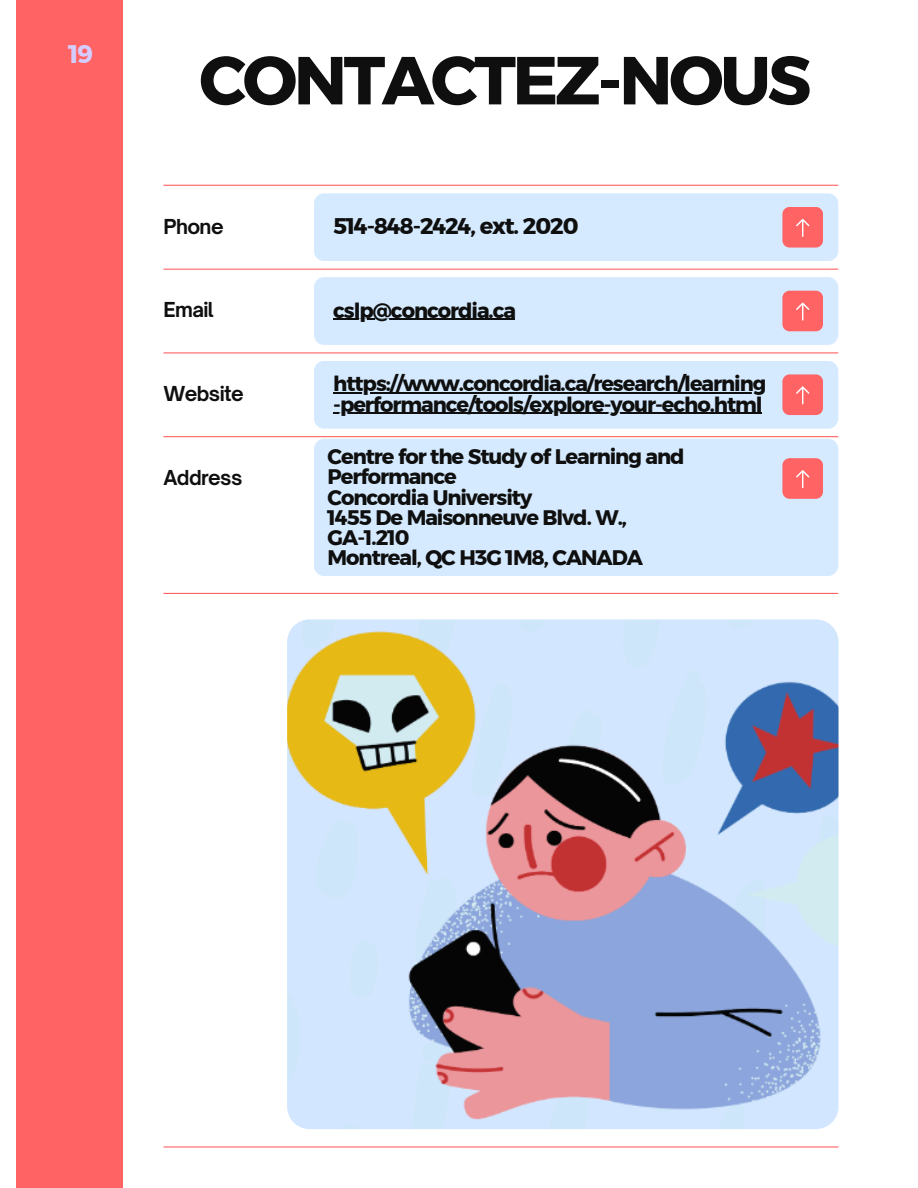
<style>
.page{position:relative;width:918px;height:1188px;background:#fff}
.page>*{position:absolute;margin:0;border:0;box-sizing:border-box;transform-origin:0 0}
.t1{font:67.8px "Kief Montaser Bold";letter-spacing:-.05em;color:#0e0f0e}
.t2{font:25.35px "Kief Montaser Bold";color:#d5ccff}
.t3{font:22.5px "Kief Montaser Bold";letter-spacing:-.05em;color:#0e0f0e}
.t4{font:21px/20.2px "Kief Montaser Bold";letter-spacing:-.05em;color:#0e0f0e}
.t5{font:700 19.8px "Open Sauce One";letter-spacing:-.03em;color:#0e0f0e}
</style>
<div class="page">
<div style="left:16px;top:0;width:107px;height:1188px;background:#ff6363"></div>
<hr style="left:163px;top:1146px;width:676px;height:2px;background:#ff6363">
<hr style="left:163px;top:269px;width:675px;height:1px;background:#ff6363">
<hr style="left:163px;top:352px;width:675px;height:1px;background:#ff6363">
<hr style="left:163px;top:436px;width:675px;height:1px;background:#ff6363">
<hr style="left:163px;top:593px;width:675px;height:1px;background:#ff6363">
<div style="left:314px;top:193px;width:524px;height:68px;background:#d6eaff;border-radius:10px"></div>
<div style="left:314px;top:277px;width:524px;height:68px;background:#d6eaff;border-radius:10px"></div>
<div style="left:314px;top:361px;width:524px;height:68px;background:#d6eaff;border-radius:10px"></div>
<div style="left:314px;top:439px;width:524px;height:137px;background:#d6eaff;border-radius:10px"></div>
<hr style="left:163px;top:185px;width:675px;height:1px;background:#ff6363">
<div style="left:782px;top:207px;width:41px;height:41px;background:#ff6363;border-radius:7px"></div>
<svg style="left:796px;top:219px;width:13px;height:18px"></svg>
<div style="left:782px;top:291px;width:41px;height:40px;background:#ff6363;border-radius:7px"></div>
<svg style="left:796px;top:303px;width:13px;height:18px"></svg>
<div style="left:782px;top:375px;width:41px;height:40px;background:#ff6363;border-radius:7px"></div>
<svg style="left:796px;top:386px;width:13px;height:18px"></svg>
<div style="left:782px;top:458px;width:41px;height:41px;background:#ff6363;border-radius:7px"></div>
<svg style="left:796px;top:470px;width:13px;height:18px"></svg>
<hr style="left:333px;top:319px;width:182px;height:1px;background:#0e0f0e">
<hr style="left:333px;top:393px;width:432px;height:1px;background:#0e0f0e">
<hr style="left:333px;top:413px;width:429px;height:1px;background:#0e0f0e">
<img style="left:287px;top:619px;width:551px;height:510px;border-radius:22px">
<h1 class="t2" style="left:69px;top:39px;width:26px">19</h1>
<p class="t1" style="left:199px;top:39px;width:614px">CONTACTEZ-NOUS</p>
<p class="t5" style="left:163px;top:214px;width:62px">Phone</p>
<p class="t5" style="left:163px;top:298px;width:52px">Email</p>
<h2 class="t5" style="left:163px;top:381px;width:82px">Website</h2>
<p class="t5" style="left:163px;top:465px;width:80px">Address</p>
<p class="t3" style="left:333px;top:212px;width:247px">514-848-2424, ext. 2020</p>
<h2 class="t4" style="left:333px;top:300px;width:184px">cslp@concordia.ca</h2>
<p class="t4" style="left:333px;top:374px;width:435px">https://www.concordia.ca/research/learning</p>
<p class="t4" style="left:333px;top:394px;width:431px">-performance/tools/explore-your-echo.html</p>
<h2 class="t4" style="left:328px;top:446px;width:359px">Centre for the Study of Learning and<br>Performance<br>Concordia University<br>1455 De Maisonneuve Blvd. W.,<br>GA-1.210<br>Montreal, QC H3G 1M8, CANADA</h2>
</div>
